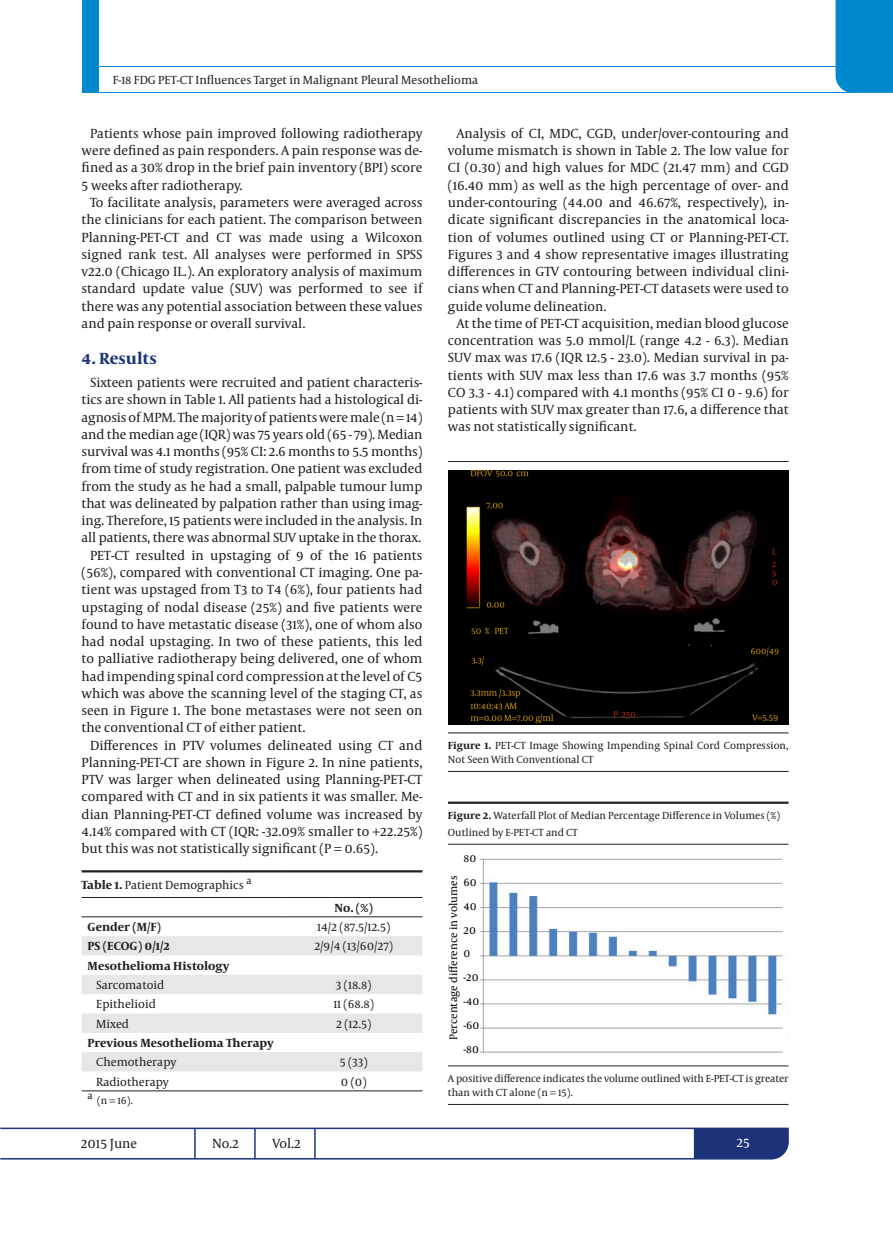
<style>
.page{position:relative;width:893px;height:1234px;background:#fff}
.page>*{position:absolute;margin:0;border:0;box-sizing:border-box;transform-origin:0 0}
.t1{font:700 16.5px "Capitolium News";color:#1c3379}
.t2{font:13.5px/17.2px "Capitolium News";color:#231f20;text-align:justify}
.abs-title{font:13.5px "Capitolium News";color:#fff}
.tcell{font:12px "Capitolium News";color:#231f20}
.theader{font:700 12px "Capitolium News";color:#231f20}
.theader-20{font:12px "Capitolium News";color:#231f20}
.tcell-2{font:700 12px "Capitolium News";color:#231f20}
.Image{font:11.1px/23.9px "Capitolium News";color:#040503}
.fcaption_bottom{font:10.5px/13.5px "Capitolium News";color:#231f20}
.fcaption_top{font:10.5px/16.5px "Capitolium News";color:#231f20}
.tfooter{font:10.5px "Capitolium News";color:#231f20}
.s1{font-weight:700}
</style>
<div class="page">
<div style="left:82px;top:0;width:17px;height:93px;background:#0089cf"></div>
<hr style="left:90px;top:92px;width:765px;height:1px;background:#0089cf">
<hr style="left:90px;top:67px;width:755px;height:1px;background:#0089cf">
<div style="left:836px;top:0;width:57px;height:93px;background:#0089cf"></div>
<svg style="left:0;top:1127px;width:789px;height:32px"></svg>
<hr style="left:194px;top:1128px;width:2px;height:30px;background:#1c3379">
<hr style="left:254px;top:1128px;width:2px;height:30px;background:#1c3379">
<hr style="left:314px;top:1128px;width:2px;height:30px;background:#1c3379">
<svg style="left:82px;top:872px;width:340px;height:220px"></svg>
<svg style="left:82px;top:935px;width:340px;height:136px;fill:#e6e7e9"></svg>
<hr style="left:82px;top:870px;width:203px;height:2px;background:#231f20">
<hr style="left:285px;top:870px;width:137px;height:2px;background:#231f20">
<hr style="left:82px;top:1090px;width:203px;height:1px;background:#231f20">
<hr style="left:285px;top:1090px;width:137px;height:1px;background:#231f20">
<hr style="left:82px;top:896px;width:203px;height:1px;background:#231f20">
<hr style="left:285px;top:896px;width:137px;height:1px;background:#231f20">
<hr style="left:82px;top:916px;width:203px;height:1px;background:#231f20">
<hr style="left:285px;top:916px;width:137px;height:1px;background:#231f20">
<hr style="left:448px;top:461px;width:340px;height:1px;background:#231f20">
<hr style="left:448px;top:732px;width:340px;height:1px;background:#231f20">
<hr style="left:448px;top:770px;width:340px;height:1px;background:#231f20">
<img style="left:448px;top:470px;width:340px;height:254px">
<hr style="left:448px;top:801px;width:340px;height:2px;background:#231f20">
<hr style="left:448px;top:843px;width:340px;height:1px;background:#231f20">
<hr style="left:448px;top:1065px;width:340px;height:1px;background:#231f20">
<hr style="left:448px;top:1103px;width:340px;height:1px;background:#231f20">
<img style="left:479px;top:858px;width:304px;height:195px">
<p class="tcell" style="left:113px;top:73px;width:367px">F-18 FDG PET-CT Influences Target in Malignant Pleural Mesothelioma</p>
<p class="t2" style="left:82px;top:125px;width:342px;text-indent:9px">Patients whose pain improved following radiotherapy were defined as pain responders. A pain response was de&shy;fined as a 30% drop in the brief pain inventory (BPI) score 5 weeks after radiotherapy.</p>
<p class="t2" style="left:82px;top:194px;width:342px;text-indent:9px">To facilitate analysis, parameters were averaged across the clinicians for each patient. The comparison between Planning-PET-CT and CT was made using a Wilcoxon signed rank test. All analyses were performed in SPSS v22.0 (Chicago IL.). An exploratory analysis of maximum standard update value (SUV) was performed to see if there was any potential association between these values and pain response or overall survival.</p>
<p class="t1" style="left:82px;top:348px;width:77px">4. Results</p>
<p class="t2" style="left:82px;top:374px;width:342px;text-indent:9px">Sixteen patients were recruited and patient characteris&shy;tics are shown in Table 1. All patients had a histological di&shy;agnosis of MPM. The majority of patients were male (n = 14) and the median age (IQR) was 75 years old (65 - 79). Median survival was 4.1 months (95% CI: 2.6 months to 5.5 months) from time of study registration. One patient was excluded from the study as he had a small, palpable tumour lump that was delineated by palpation rather than using imag&shy;ing. Therefore, 15 patients were included in the analysis. In all patients, there was abnormal SUV uptake in the thorax.</p>
<p class="t2" style="left:82px;top:546px;width:342px;text-indent:9px">PET-CT resulted in upstaging of 9 of the 16 patients (56%), compared with conventional CT imaging. One pa&shy;tient was upstaged from T3 to T4 (6%), four patients had upstaging of nodal disease (25%) and five patients were found to have metastatic disease (31%), one of whom also had nodal upstaging. In two of these patients, this led to palliative radiotherapy being delivered, one of whom had impending spinal cord compression at the level of C5 which was above the scanning level of the staging CT, as seen in Figure 1. The bone metastases were not seen on the conventional CT of either patient.</p>
<p class="t2" style="left:82px;top:736px;width:342px;text-indent:9px">Differences in PTV volumes delineated using CT and Planning-PET-CT are shown in Figure 2. In nine patients, PTV was larger when delineated using Planning-PET-CT compared with CT and in six patients it was smaller. Me&shy;dian Planning-PET-CT defined volume was increased by 4.14% compared with CT (IQR: -32.09% smaller to +22.25%) but this was not statistically significant (P = 0.65).</p>
<p class="tcell" style="left:82px;top:878px;width:171px"><span class="s1">Table 1.</span> Patient Demographics <sup>a</sup></p>
<p class="tcell-2" style="left:335px;top:900px;width:40px">No. (%)</p>
<p class="theader" style="left:88px;top:919px;width:75px">Gender (M/F)</p>
<p class="tcell" style="left:317px;top:920px;width:75px">14/2 (87.5/12.5)</p>
<p class="theader" style="left:88px;top:939px;width:84px">PS (ECOG) 0/1/2</p>
<p class="tcell" style="left:314px;top:939px;width:80px">2/9/4 (13/60/27)</p>
<p class="theader" style="left:88px;top:958px;width:143px">Mesothelioma Histology</p>
<p class="theader-20" style="left:96px;top:978px;width:70px">Sarcomatoid</p>
<p class="tcell" style="left:336px;top:978px;width:37px">3 (18.8)</p>
<p class="theader-20" style="left:96px;top:997px;width:61px">Epithelioid</p>
<p class="tcell" style="left:333px;top:997px;width:42px">11 (68.8)</p>
<p class="theader-20" style="left:96px;top:1016px;width:34px">Mixed</p>
<p class="tcell" style="left:336px;top:1016px;width:37px">2 (12.5)</p>
<p class="theader" style="left:88px;top:1035px;width:188px">Previous Mesothelioma Therapy</p>
<p class="theader-20" style="left:96px;top:1055px;width:82px">Chemotherapy</p>
<p class="tcell" style="left:340px;top:1055px;width:30px">5 (33)</p>
<p class="theader-20" style="left:96px;top:1074px;width:74px">Radiotherapy</p>
<p class="tcell" style="left:341px;top:1074px;width:27px">0 (0)</p>
<p class="tfooter" style="left:88px;top:1094px;width:47px">a (n = 16).</p>
<p class="t2" style="left:448px;top:125px;width:342px;text-indent:9px">Analysis of CI, MDC, CGD, under/over-contouring and volume mismatch is shown in Table 2. The low value for CI (0.30) and high values for MDC (21.47 mm) and CGD (16.40 mm) as well as the high percentage of over- and under-contouring (44.00 and 46.67%, respectively), in&shy;dicate significant discrepancies in the anatomical loca&shy;tion of volumes outlined using CT or Planning-PET-CT.<br>Figures 3 and 4 show representative images illustrating differences in GTV contouring between individual clini&shy;cians when CT and Planning-PET-CT datasets were used to guide volume delineation.</p>
<p class="t2" style="left:448px;top:315px;width:342px;text-indent:9px">At the time of PET-CT acquisition, median blood glucose concentration was 5.0 mmol/L (range 4.2 - 6.3). Median SUV max was 17.6 (IQR 12.5 - 23.0). Median survival in pa&shy;tients with SUV max less than 17.6 was 3.7 months (95% CO 3.3 - 4.1) compared with 4.1 months (95% CI 0 - 9.6) for patients with SUV max greater than 17.6, a difference that was not statistically significant.</p>
<p class="fcaption_bottom" style="left:448px;top:739px;width:342px"><span class="s1">Figure 1.</span> PET-CT Image Showing Impending Spinal Cord Compression,<br>Not Seen With Conventional CT</p>
<p class="fcaption_top" style="left:448px;top:807px;width:334px"><span class="s1">Figure 2.</span> Waterfall Plot of Median Percentage Difference in Volumes (%)<br>Outlined by E-PET-CT and CT</p>
<p class="Image" style="left:464px;top:846px;width:17px">80<br>60<br>40<br>20<br>0 -20 -40 -60 -80</p>
<p class="Image" style="left:442px;top:1039px;width:166px;rotate:-90deg">Percentage difference in volumes</p>
<p class="fcaption_bottom" style="left:448px;top:1071px;width:342px">A positive difference indicates the volume outlined with E-PET-CT is greater than with CT alone (n = 15).</p>
<p class="t2" style="left:81px;top:1134px;width:58px">2015 June</p>
<p class="t2" style="left:212px;top:1134px;width:28px">No.2</p>
<p class="t2" style="left:272px;top:1134px;width:30px">Vol.2</p>
<p class="abs-title" style="left:736px;top:1134px;width:15px">25</p>
</div>
